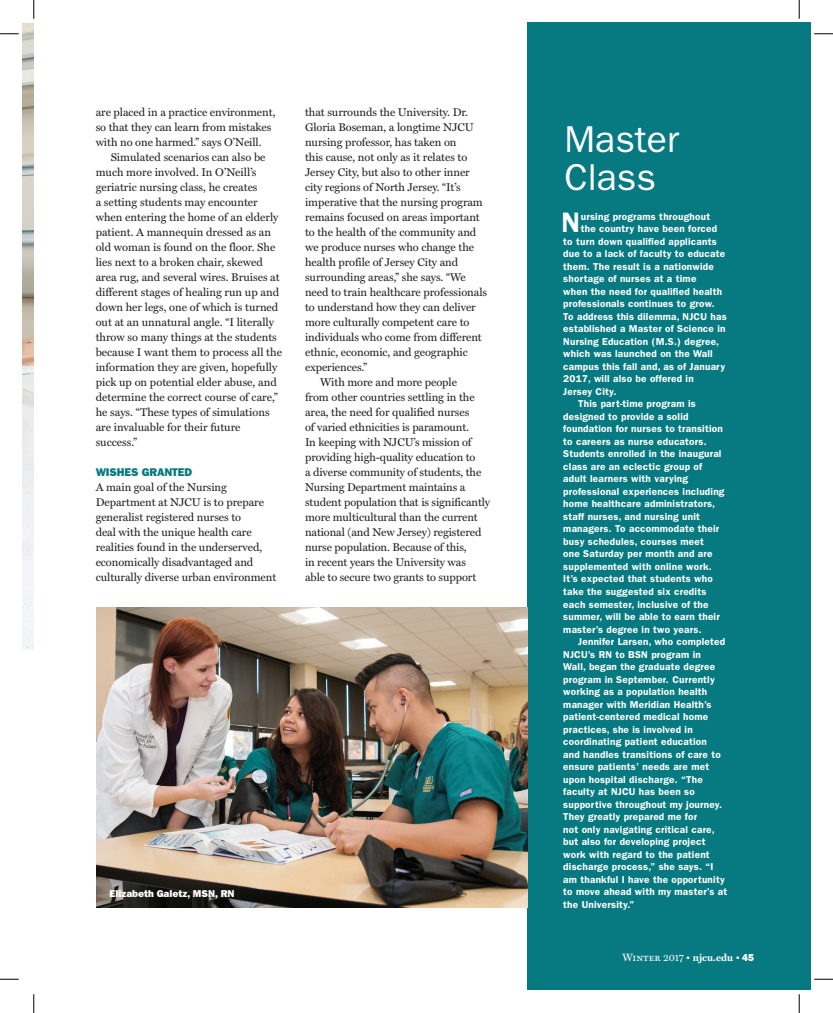
<style>
.page{position:relative;width:833px;height:1013px;background:#fff}
.page>*{position:absolute;margin:0;border:0;box-sizing:border-box;transform-origin:0 0}
.t1{font:37.5px/37.5px "ITC Franklin Gothic Std";color:#fff}
.t2{font:600 28.25px "ITC Franklin Gothic Std";color:#fff}
.t3{font:11.25px/15px "Miller Text";letter-spacing:-.005em;color:#231f20}
.t4{font:11.25px "ITC Franklin Gothic Std Hvy";letter-spacing:-.005em;color:#077981}
.t5{font:600 10px "ITC Franklin Gothic Std";letter-spacing:.02em;color:#fff}
.t6{font:700 10px "Miller Text";color:#fff}
.t7{font:10px "ITC Franklin Gothic Std Hvy";color:#fff}
.s1{font-family:"Miller Text Roman SC";font-weight:400;font-size:10.62px}
.s2{font-weight:400}
.s3{font-family:"Miller Text Roman SC";font-weight:400}
.s4{font-family:"ITC Franklin Gothic Std Hvy";font-weight:400}
</style>
<div class="page">
<div style="left:527px;top:23px;width:283px;height:967px;background:#077981"></div>
<img style="left:23px;top:24px;width:11px;height:625px">
<img style="left:97px;top:607px;width:430px;height:301px">
<svg style="left:0;top:33px;width:19px;height:2px"></svg>
<svg style="left:814px;top:33px;width:19px;height:2px"></svg>
<svg style="left:0;top:978px;width:19px;height:2px"></svg>
<svg style="left:814px;top:978px;width:19px;height:2px"></svg>
<svg style="left:33px;top:0;width:2px;height:19px"></svg>
<svg style="left:33px;top:994px;width:2px;height:19px"></svg>
<svg style="left:798px;top:0;width:2px;height:19px"></svg>
<svg style="left:798px;top:994px;width:2px;height:19px"></svg>
<p class="t3" style="left:96px;top:105px;width:181px">are placed in a practice environment, so that they can learn from mistakes with no one harmed.” says O’Neill.</p>
<p class="t3" style="left:96px;top:150px;width:188px;text-indent:15px">Simulated scenarios can also be much more involved. In O’Neill’s geriatric nursing class, he creates<br>a setting students may encounter when entering the home of an elderly patient. A mannequin dressed as an old woman is found on the floor. She lies next to a broken chair, skewed area rug, and several wires. Bruises at different stages of healing run up and down her legs, one of which is turned out at an unnatural angle. “I literally throw so many things at the students because I want them to process all the information they are given, hopefully pick up on potential elder abuse, and determine the correct course of care,” he says. “These types of simulations are invaluable for their future success.”</p>
<p class="t4" style="left:96px;top:466px;width:98px">WISHES GRANTED</p>
<p class="t3" style="left:96px;top:480px;width:182px">A main goal of the Nursing<br>Department at NJCU is to prepare generalist registered nurses to<br>deal with the unique health care realities found in the underserved, economically disadvantaged and culturally diverse urban environment</p>
<p class="t3" style="left:305px;top:105px;width:164px">that surrounds the University. Dr.</p>
<p class="t3" style="left:305px;top:120px;width:170px">Gloria Boseman, a longtime NJCU</p>
<p class="t3" style="left:305px;top:135px;width:153px">nursing professor, has taken on</p>
<p class="t3" style="left:305px;top:150px;width:164px">this cause, not only as it relates to</p>
<p class="t3" style="left:305px;top:165px;width:166px">Jersey City, but also to other inner</p>
<p class="t3" style="left:305px;top:180px;width:157px">city regions of North Jersey. “It’s</p>
<p class="t3" style="left:305px;top:195px;width:179px">imperative that the nursing program</p>
<p class="t3" style="left:305px;top:210px;width:176px">remains focused on areas important</p>
<p class="t3" style="left:305px;top:225px;width:173px">to the health of the community and</p>
<p class="t3" style="left:305px;top:240px;width:171px">we produce nurses who change the</p>
<p class="t3" style="left:305px;top:255px;width:155px">health profile of Jersey City and</p>
<p class="t3" style="left:305px;top:270px;width:162px">surrounding areas,” she says. “We</p>
<p class="t3" style="left:305px;top:285px;width:183px">need to train healthcare professionals</p>
<p class="t3" style="left:305px;top:300px;width:172px">to understand how they can deliver</p>
<p class="t3" style="left:305px;top:315px;width:166px">more culturally competent care to</p>
<p class="t3" style="left:305px;top:330px;width:178px">individuals who come from different</p>
<p class="t3" style="left:305px;top:345px;width:164px">ethnic, economic, and geographic</p>
<p class="t3" style="left:305px;top:360px;width:64px">experiences.”</p>
<p class="t3" style="left:320px;top:375px;width:138px">With more and more people</p>
<p class="t3" style="left:305px;top:390px;width:171px">from other countries settling in the</p>
<p class="t3" style="left:305px;top:405px;width:166px">area, the need for qualified nurses</p>
<p class="t3" style="left:305px;top:420px;width:165px">of varied ethnicities is paramount.</p>
<p class="t3" style="left:305px;top:435px;width:168px">In keeping with NJCU’s mission of</p>
<p class="t3" style="left:305px;top:450px;width:172px">providing high-quality education to</p>
<p class="t3" style="left:305px;top:465px;width:178px">a diverse community of students, the</p>
<p class="t3" style="left:305px;top:480px;width:162px">Nursing Department maintains a</p>
<p class="t3" style="left:305px;top:495px;width:187px">student population that is significantly</p>
<p class="t3" style="left:305px;top:510px;width:174px">more multicultural than the current</p>
<p class="t3" style="left:305px;top:525px;width:178px">national (and New Jersey) registered</p>
<p class="t3" style="left:305px;top:540px;width:163px">nurse population. Because of this,</p>
<p class="t3" style="left:305px;top:555px;width:162px">in recent years the University was</p>
<p class="t3" style="left:305px;top:570px;width:173px">able to secure two grants to support</p>
<p class="t7" style="left:109px;top:888px;width:126px">Elizabeth Galetz, MSN, RN</p>
<h1 class="t1" style="left:564px;top:121px;width:116px">Master<br>Class</h1>
<h2 class="t2" style="left:561px;top:206px;width:20px">N</h2>
<p class="t5" style="left:580px;top:210px;width:131px">ursing programs throughout</p>
<p class="t5" style="left:580px;top:223px;width:138px">the country have been forced</p>
<p class="t5" style="left:563px;top:235px;width:155px">to turn down qualified applicants</p>
<p class="t5" style="left:563px;top:248px;width:163px">due to a lack of faculty to educate</p>
<p class="t5" style="left:563px;top:260px;width:152px">them. The result is a nationwide</p>
<p class="t5" style="left:563px;top:273px;width:135px">shortage of nurses at a time</p>
<p class="t5" style="left:563px;top:285px;width:160px">when the need for qualified health</p>
<p class="t5" style="left:563px;top:298px;width:153px">professionals continues to grow.</p>
<p class="t5" style="left:563px;top:310px;width:165px">To address this dilemma, NJCU has</p>
<p class="t5" style="left:563px;top:323px;width:164px">established a Master of Science in</p>
<p class="t5" style="left:563px;top:335px;width:157px">Nursing Education (M.S.) degree,</p>
<p class="t5" style="left:563px;top:348px;width:151px">which was launched on the Wall</p>
<p class="t5" style="left:563px;top:360px;width:163px">campus this fall and, as of January</p>
<p class="t5" style="left:563px;top:373px;width:132px">2017, will also be offered in</p>
<p class="t5" style="left:563px;top:385px;width:55px">Jersey City.</p>
<p class="t5" style="left:578px;top:398px;width:119px">This part-time program is</p>
<p class="t5" style="left:563px;top:410px;width:127px">designed to provide a solid</p>
<p class="t5" style="left:563px;top:423px;width:161px">foundation for nurses to transition</p>
<p class="t5" style="left:563px;top:435px;width:145px">to careers as nurse educators.</p>
<p class="t5" style="left:563px;top:448px;width:160px">Students enrolled in the inaugural</p>
<p class="t5" style="left:563px;top:460px;width:140px">class are an eclectic group of</p>
<p class="t5" style="left:563px;top:473px;width:126px">adult learners with varying</p>
<p class="t5" style="left:563px;top:485px;width:163px">professional experiences including</p>
<p class="t5" style="left:563px;top:498px;width:153px">home healthcare administrators,</p>
<p class="t5" style="left:563px;top:510px;width:138px">staff nurses, and nursing unit</p>
<p class="t5" style="left:563px;top:523px;width:157px">managers. To accommodate their</p>
<p class="t5" style="left:563px;top:535px;width:142px">busy schedules, courses meet</p>
<p class="t5" style="left:563px;top:548px;width:151px">one Saturday per month and are</p>
<p class="t5" style="left:563px;top:560px;width:150px">supplemented with online work.</p>
<p class="t5" style="left:563px;top:573px;width:151px">It’s expected that students who</p>
<p class="t5" style="left:563px;top:585px;width:145px">take the suggested six credits</p>
<p class="t5" style="left:563px;top:598px;width:147px">each semester, inclusive of the</p>
<p class="t5" style="left:563px;top:610px;width:158px">summer, will be able to earn their</p>
<p class="t5" style="left:563px;top:623px;width:140px">master’s degree in two years.</p>
<p class="t5" style="left:578px;top:635px;width:148px">Jennifer Larsen, who completed</p>
<p class="t5" style="left:563px;top:648px;width:139px">NJCU’s RN to BSN program in</p>
<p class="t5" style="left:563px;top:660px;width:153px">Wall, began the graduate degree</p>
<p class="t5" style="left:563px;top:673px;width:153px">program in September. Currently</p>
<p class="t5" style="left:563px;top:685px;width:146px">working as a population health</p>
<p class="t5" style="left:563px;top:698px;width:150px">manager with Meridian Health’s</p>
<p class="t5" style="left:563px;top:710px;width:146px">patient-centered medical home</p>
<p class="t5" style="left:563px;top:723px;width:131px">practices, she is involved in</p>
<p class="t5" style="left:563px;top:735px;width:145px">coordinating patient education</p>
<p class="t5" style="left:563px;top:748px;width:159px">and handles transitions of care to</p>
<p class="t5" style="left:563px;top:760px;width:147px">ensure patients’ needs are met</p>
<p class="t5" style="left:563px;top:773px;width:141px">upon hospital discharge. “The</p>
<p class="t5" style="left:563px;top:785px;width:133px">faculty at NJCU has been so</p>
<p class="t5" style="left:563px;top:798px;width:160px">supportive throughout my journey.</p>
<p class="t5" style="left:563px;top:810px;width:135px">They greatly prepared me for</p>
<p class="t5" style="left:563px;top:823px;width:153px">not only navigating critical care,</p>
<p class="t5" style="left:563px;top:835px;width:144px">but also for developing project</p>
<p class="t5" style="left:563px;top:848px;width:148px">work with regard to the patient</p>
<p class="t5" style="left:563px;top:860px;width:152px">discharge process,” she says. “I</p>
<p class="t5" style="left:563px;top:873px;width:163px">am thankful I have the opportunity</p>
<p class="t5" style="left:563px;top:885px;width:165px">to move ahead with my master’s at</p>
<p class="t5" style="left:563px;top:898px;width:73px">the University.”</p>
<p class="t6" style="left:622px;top:952px;width:133px"><span class="s1">Winter</span> <span class="s2">2017 •</span> njcu.edu <span class="s3">•</span> <span class="s4">45</span></p>
</div>
